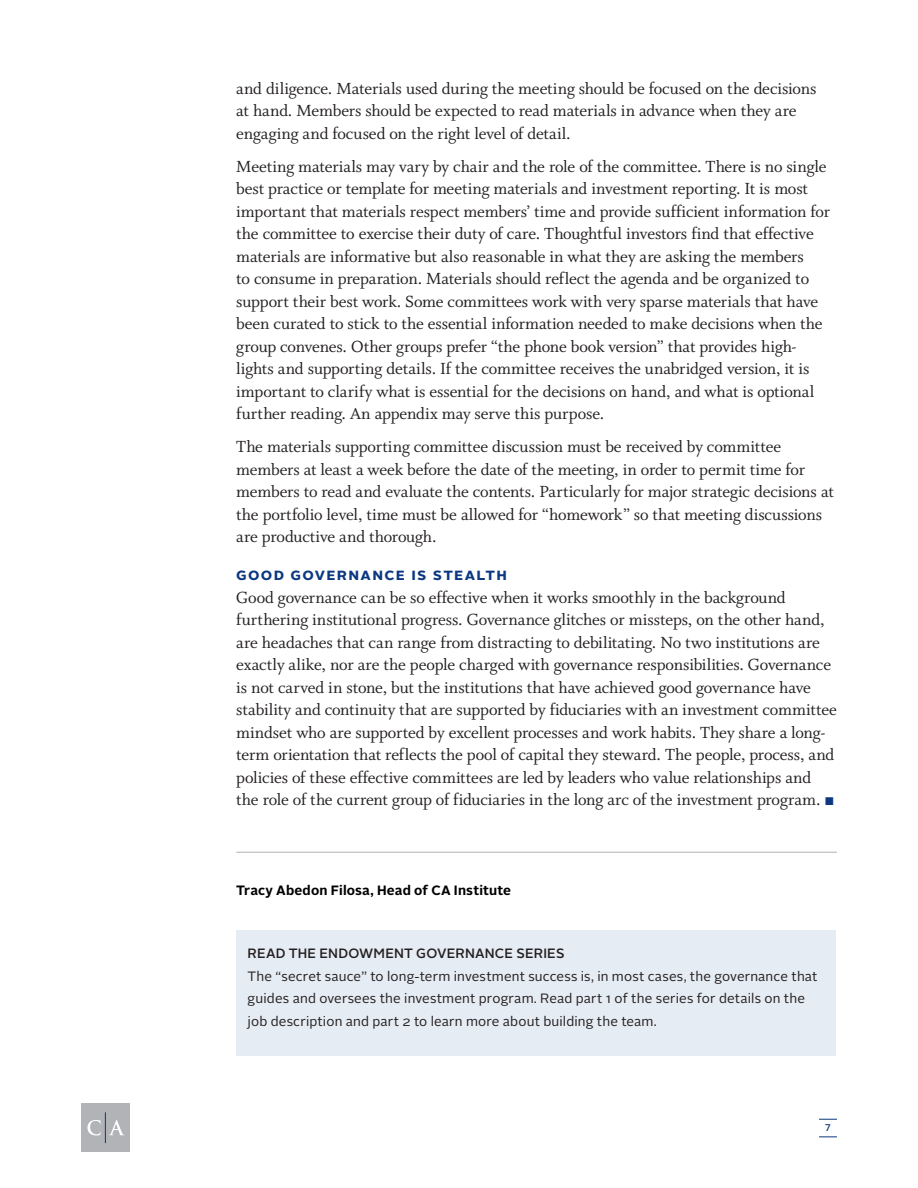
<style>
.page{position:relative;width:918px;height:1188px;background:#fff}
.page>*{position:absolute;margin:0;border:0;box-sizing:border-box;transform-origin:0 0}
.Body{font:18px/22.5px "Whitman";letter-spacing:-.01em;color:#231f20}
.Header_2__Black__use{font:700 16.5px "Alright Sans";letter-spacing:.08em;color:#0b3881}
.Body-2{font:13.5px/22.5px "Alright Sans";letter-spacing:.01em;color:#231f20}
.Body-3{font:700 13.5px "Alright Sans";letter-spacing:.015em;color:#000}
.t1{font:500 9.75px "Alright Sans";color:#0b3881}
.s1{font-family:"Garamond";font-size:16.5px;color:#0b3881}
.s2{font-weight:500}
</style>
<div class="page">
<hr style="left:236px;top:852px;width:601px;height:1px;background:#b2b3b7">
<div style="left:236px;top:930px;width:600px;height:126px;background:#e6ecf3"></div>
<div style="left:81px;top:1103px;width:49px;height:49px;background:#b2b3b7"></div>
<svg style="left:87px;top:1120px;width:14px;height:16px"></svg>
<svg style="left:109px;top:1120px;width:15px;height:15px"></svg>
<hr style="left:105px;top:1112px;width:1px;height:31px;background:#0b3881">
<svg style="left:819px;top:1119px;width:18px;height:1px"></svg>
<svg style="left:819px;top:1137px;width:18px;height:1px"></svg>
<p class="Body" style="left:236px;top:77px;width:582px">and diligence. Materials used during the meeting should be focused on the decisions at hand. Members should be expected to read materials in advance when they are engaging and focused on the right level of detail.</p>
<p class="Body" style="left:236px;top:155px;width:595px">Meeting materials may vary by chair and the role of the committee. There is no single best practice or template for meeting materials and investment reporting. It is most important that materials respect members’ time and provide sufficient information for the committee to exercise their duty of care. Thoughtful investors find that effective materials are informative but also reasonable in what they are asking the members<br>to consume in preparation. Materials should reflect the agenda and be organized to support their best work. Some committees work with very sparse materials that have been curated to stick to the essential information needed to make decisions when the group convenes. Other groups prefer “the phone book version” that provides high&shy;lights and supporting details. If the committee receives the unabridged version, it is important to clarify what is essential for the decisions on hand, and what is optional further reading. An appendix may serve this purpose.</p>
<p class="Body" style="left:236px;top:436px;width:599px">The materials supporting committee discussion must be received by committee members at least a week before the date of the meeting, in order to permit time for members to read and evaluate the contents. Particularly for major strategic decisions at the portfolio level, time must be allowed for “homework” so that meeting discussions are productive and thorough.</p>
<p class="Header_2__Black__use" style="left:236px;top:563px;width:272px">Good Governance Is Stealth</p>
<p class="Body" style="left:236px;top:586px;width:602px">Good governance can be so effective when it works smoothly in the background furthering institutional progress. Governance glitches or missteps, on the other hand, are headaches that can range from distracting to debilitating. No two institutions are exactly alike, nor are the people charged with governance responsibilities. Governance is not carved in stone, but the institutions that have achieved good governance have stability and continuity that are supported by fiduciaries with an investment committee mindset who are supported by excellent processes and work habits. They share a long&shy;term orientation that reflects the pool of capital they steward. The people, process, and policies of these effective committees are led by leaders who value relationships and the role of the current group of fiduciaries in the long arc of the investment program. <span class="s1">■</span></p>
<p class="Body-3" style="left:236px;top:881px;width:276px">Tracy Abedon Filosa, Head of CA Institute</p>
<p class="Body-2" style="left:248px;top:942px;width:571px"><span class="s2">READ THE ENDOWMENT GOVERNANCE SERIES<br></span>The “secret sauce” to long-term investment success is, in most cases, the governance that guides and oversees the investment program. Read part 1 of the series for details on the job description and part 2 to learn more about building the team.</p>
<p class="t1" style="left:825px;top:1121px;width:8px">7</p>
</div>
